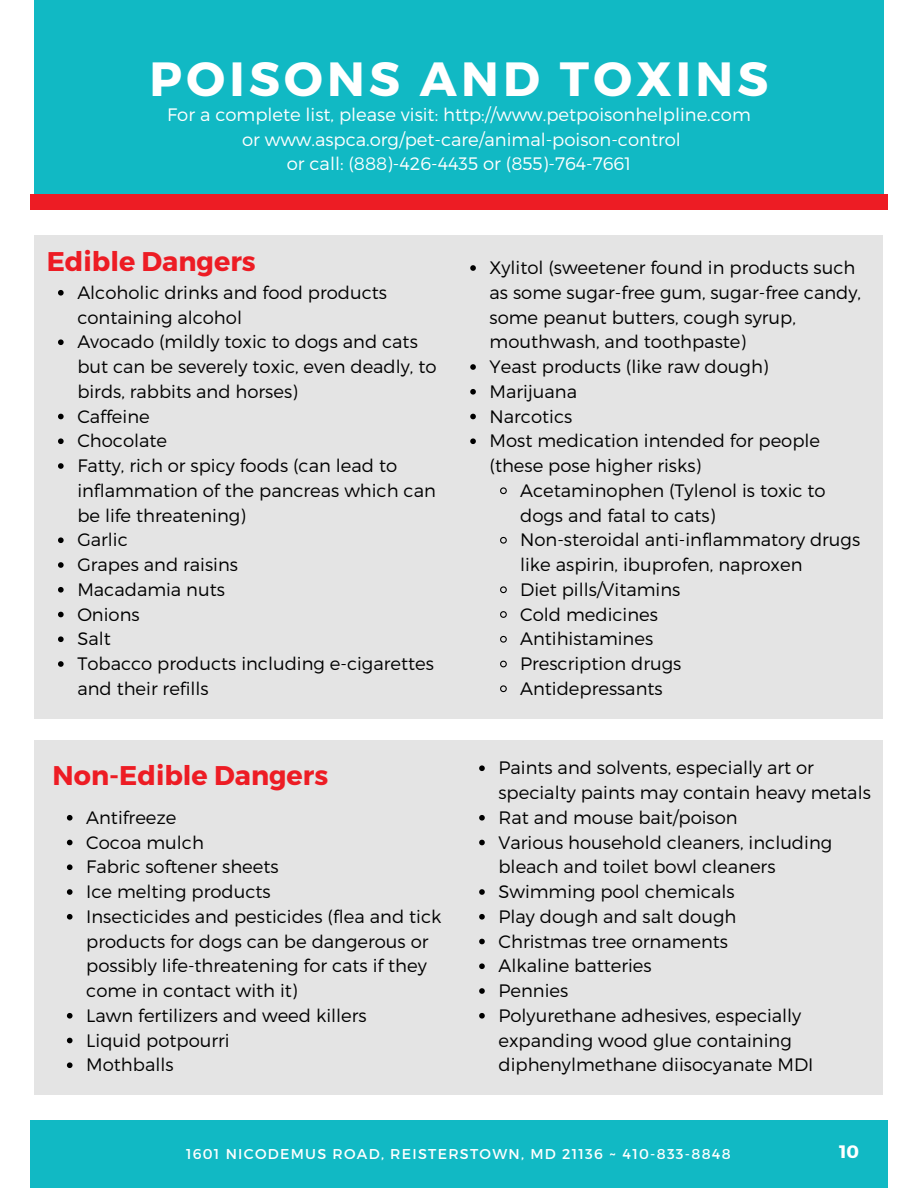
<style>
.page{position:relative;width:918px;height:1188px;background:#fff}
.page>*{position:absolute;margin:0;border:0;box-sizing:border-box;transform-origin:0 0}
.t1{font:700 48px "Montserrat";letter-spacing:.09em;color:#fff}
.t2{font:700 27px "Montserrat";color:#ed1c24}
.t3{font:300 18px/24.8px "Montserrat";color:#000}
.t4{font:300 18px/24.8px "Montserrat";color:#fff;text-align:center}
.t5{font:700 18px "Montserrat";color:#fff}
.t6{font:14.25px "Montserrat";letter-spacing:.09em;color:#fff}
</style>
<div class="page">
<div style="left:34px;top:0;width:850px;height:210px;background:#11b9c4"></div>
<div style="left:30px;top:195px;width:858px;height:14px;background:#ed1c24"></div>
<div style="left:30px;top:1121px;width:858px;height:67px;background:#11b9c4"></div>
<div style="left:34px;top:235px;width:849px;height:484px;background:#e4e4e4"></div>
<svg style="left:58px;top:290px;width:6px;height:6px"></svg>
<svg style="left:58px;top:339px;width:6px;height:6px"></svg>
<svg style="left:58px;top:414px;width:6px;height:5px"></svg>
<svg style="left:58px;top:438px;width:6px;height:6px"></svg>
<svg style="left:58px;top:463px;width:6px;height:6px"></svg>
<svg style="left:58px;top:537px;width:6px;height:6px"></svg>
<svg style="left:58px;top:562px;width:6px;height:6px"></svg>
<svg style="left:58px;top:587px;width:6px;height:6px"></svg>
<svg style="left:58px;top:612px;width:6px;height:5px"></svg>
<svg style="left:58px;top:636px;width:6px;height:6px"></svg>
<svg style="left:58px;top:661px;width:6px;height:6px"></svg>
<svg style="left:470px;top:265px;width:6px;height:6px"></svg>
<svg style="left:470px;top:364px;width:6px;height:6px"></svg>
<svg style="left:470px;top:389px;width:6px;height:6px"></svg>
<svg style="left:470px;top:414px;width:6px;height:5px"></svg>
<svg style="left:470px;top:438px;width:6px;height:6px"></svg>
<svg style="left:500px;top:487px;width:7px;height:8px"></svg>
<svg style="left:500px;top:536px;width:7px;height:8px"></svg>
<svg style="left:500px;top:586px;width:7px;height:8px"></svg>
<svg style="left:500px;top:611px;width:7px;height:7px"></svg>
<svg style="left:500px;top:635px;width:7px;height:8px"></svg>
<svg style="left:500px;top:660px;width:7px;height:8px"></svg>
<svg style="left:500px;top:685px;width:7px;height:8px"></svg>
<div style="left:34px;top:740px;width:849px;height:354px;background:#e4e4e4"></div>
<svg style="left:67px;top:815px;width:6px;height:6px"></svg>
<svg style="left:67px;top:840px;width:6px;height:5px"></svg>
<svg style="left:67px;top:864px;width:6px;height:6px"></svg>
<svg style="left:67px;top:889px;width:6px;height:6px"></svg>
<svg style="left:67px;top:914px;width:6px;height:6px"></svg>
<svg style="left:67px;top:1013px;width:6px;height:6px"></svg>
<svg style="left:67px;top:1038px;width:6px;height:5px"></svg>
<svg style="left:67px;top:1062px;width:6px;height:6px"></svg>
<svg style="left:479px;top:765px;width:6px;height:6px"></svg>
<svg style="left:479px;top:815px;width:6px;height:6px"></svg>
<svg style="left:479px;top:840px;width:6px;height:5px"></svg>
<svg style="left:479px;top:889px;width:6px;height:6px"></svg>
<svg style="left:479px;top:914px;width:6px;height:6px"></svg>
<svg style="left:479px;top:939px;width:6px;height:5px"></svg>
<svg style="left:479px;top:963px;width:6px;height:6px"></svg>
<svg style="left:479px;top:988px;width:6px;height:6px"></svg>
<svg style="left:479px;top:1013px;width:6px;height:6px"></svg>
<h1 class="t1" style="left:150px;top:49px;width:620px">POISONS AND TOXINS</h1>
<p class="t4" style="left:167px;top:102px;width:585px">For a complete list, please visit: http://www.petpoisonhelpline.com or www.aspca.org/pet-care/animal-poison-control<br>or call: (888)-426-4435 or (855)-764-7661</p>
<h2 class="t2" style="left:47px;top:245px;width:210px">Edible Dangers</h2>
<p class="t3" style="left:77px;top:280px;width:361px">Alcoholic drinks and food products containing alcohol<br>Avocado (mildly toxic to dogs and cats but can be severely toxic, even deadly, to birds, rabbits and horses)<br>Caffeine<br>Chocolate<br>Fatty, rich or spicy foods (can lead to inflammation of the pancreas which can be life threatening)<br>Garlic<br>Grapes and raisins<br>Macadamia nuts<br>Onions<br>Salt<br>Tobacco products including e-cigarettes and their refills</p>
<h2 class="t2" style="left:53px;top:758px;width:277px">Non-Edible Dangers</h2>
<p class="t3" style="left:86px;top:805px;width:357px">Antifreeze<br>Cocoa mulch<br>Fabric softener sheets<br>Ice melting products<br>Insecticides and pesticides (flea and tick products for dogs can be dangerous or possibly life-threatening for cats if they come in contact with it)<br>Lawn fertilizers and weed killers<br>Liquid potpourri<br>Mothballs</p>
<p class="t3" style="left:490px;top:255px;width:367px">Xylitol (sweetener found in products such</p>
<p class="t3" style="left:490px;top:280px;width:373px">as some sugar-free gum, sugar-free candy,</p>
<p class="t3" style="left:490px;top:305px;width:308px">some peanut butters, cough syrup,</p>
<p class="t3" style="left:490px;top:329px;width:258px">mouthwash, and toothpaste)</p>
<p class="t3" style="left:490px;top:354px;width:281px">Yeast products (like raw dough)</p>
<p class="t3" style="left:490px;top:379px;width:89px">Marijuana</p>
<p class="t3" style="left:490px;top:404px;width:84px">Narcotics</p>
<p class="t3" style="left:490px;top:428px;width:332px">Most medication intended for people</p>
<p class="t3" style="left:490px;top:453px;width:213px">(these pose higher risks)</p>
<p class="t3" style="left:520px;top:478px;width:307px">Acetaminophen (Tylenol is toxic to</p>
<p class="t3" style="left:520px;top:503px;width:197px">dogs and fatal to cats)</p>
<p class="t3" style="left:520px;top:527px;width:342px">Non-steroidal anti-inflammatory drugs</p>
<p class="t3" style="left:520px;top:552px;width:284px">like aspirin, ibuprofen, naproxen</p>
<p class="t3" style="left:520px;top:577px;width:162px">Diet pills/Vitamins</p>
<p class="t3" style="left:520px;top:602px;width:139px">Cold medicines</p>
<p class="t3" style="left:520px;top:626px;width:134px">Antihistamines</p>
<p class="t3" style="left:520px;top:651px;width:163px">Prescription drugs</p>
<p class="t3" style="left:520px;top:676px;width:144px">Antidepressants</p>
<p class="t3" style="left:498px;top:755px;width:374px">Paints and solvents, especially art or specialty paints may contain heavy metals<br>Rat and mouse bait/poison<br>Various household cleaners, including bleach and toilet bowl cleaners<br>Swimming pool chemicals<br>Play dough and salt dough<br>Christmas tree ornaments<br>Alkaline batteries<br>Pennies<br>Polyurethane adhesives, especially expanding wood glue containing diphenylmethane diisocyanate MDI</p>
<p class="t6" style="left:186px;top:1146px;width:546px">1601 NICODEMUS ROAD, REISTERSTOWN, MD 21136 ~ 410-833-8848</p>
<p class="t5" style="left:839px;top:1140px;width:22px">10</p>
</div>
